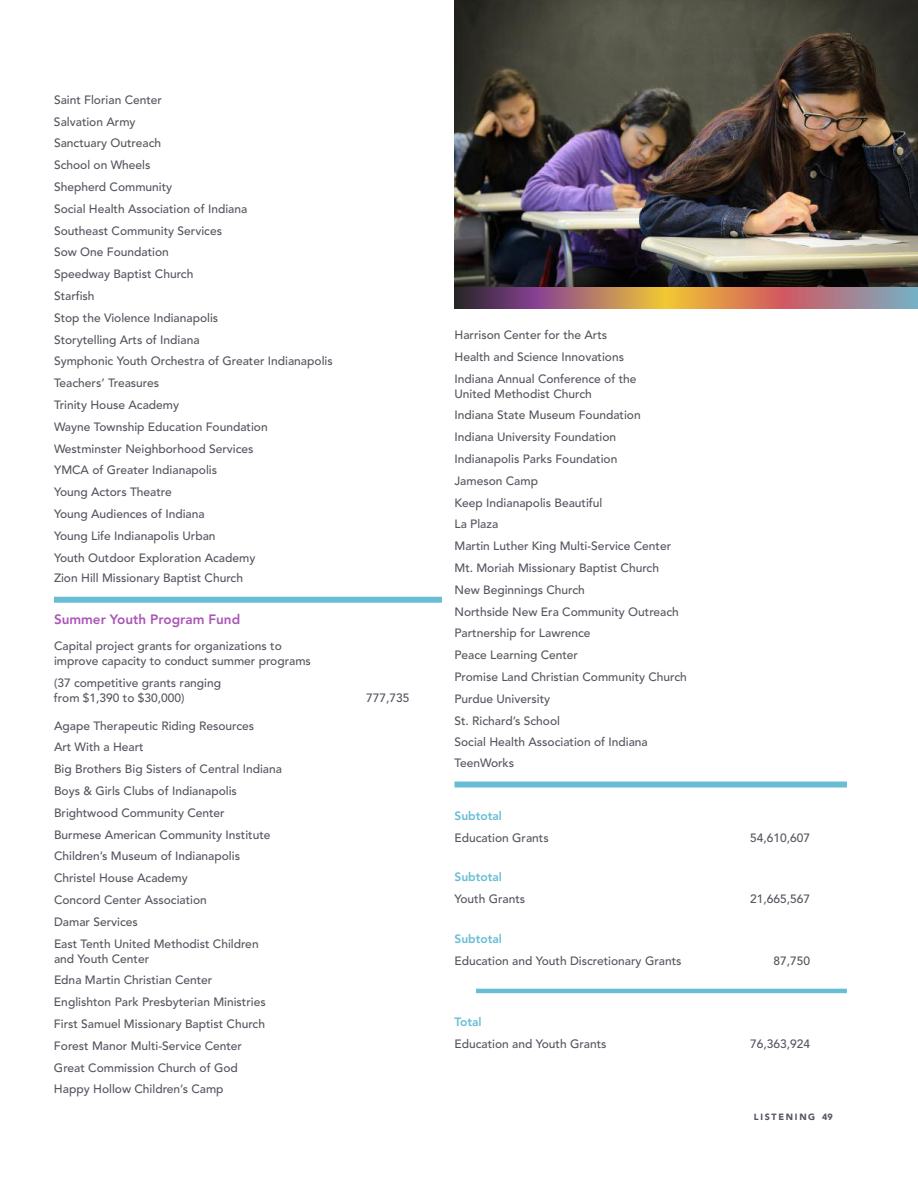
<style>
.page{position:relative;width:918px;height:1188px;background:#fff}
.page>*{position:absolute;margin:0;border:0;box-sizing:border-box;transform-origin:0 0}
.t1{font:800 13.5px "Avenir";color:#aa56b6}
.t2{font:500 12px/21.8px "Avenir";color:#54565f}
.t3{font:800 12px "Avenir";color:#68bdd4}
.t4{font:900 9px "Avenir";letter-spacing:.2em;color:#54565f}
</style>
<div class="page">
<div style="left:54px;top:597px;width:388px;height:6px;background:#68bdd4"></div>
<div style="left:454px;top:781px;width:393px;height:6px;background:#68bdd4"></div>
<hr style="left:476px;top:989px;width:371px;height:4px;background:#68bdd4">
<img style="left:454px;top:0;width:464px;height:287px">
<svg style="left:454px;top:287px;width:464px;height:22px;background:#ab7869"></svg>
<p class="t2" style="left:54px;top:88px;width:280px">Saint Florian Center<br>Salvation Army<br>Sanctuary Outreach<br>School on Wheels<br>Shepherd Community<br>Social Health Association of Indiana<br>Southeast Community Services<br>Sow One Foundation<br>Speedway Baptist Church<br>Starfish<br>Stop the Violence Indianapolis<br>Storytelling Arts of Indiana<br>Symphonic Youth Orchestra of Greater Indianapolis<br>Teachers’ Treasures<br>Trinity House Academy<br>Wayne Township Education Foundation<br>Westminster Neighborhood Services<br>YMCA of Greater Indianapolis<br>Young Actors Theatre<br>Young Audiences of Indiana<br>Young Life Indianapolis Urban<br>Youth Outdoor Exploration Academy</p>
<p class="t2" style="left:54px;top:567px;width:191px">Zion Hill Missionary Baptist Church</p>
<p class="t1" style="left:54px;top:609px;width:188px">Summer Youth Program Fund</p>
<p class="t2" style="left:54px;top:638px;width:258px;line-height:15px">Capital project grants for organizations to improve capacity to conduct summer programs</p>
<p class="t2" style="left:54px;top:674px;width:169px;line-height:15px">(37 competitive grants ranging from $1,390 to $30,000)</p>
<p class="t2" style="left:54px;top:714px;width:230px">Agape Therapeutic Riding Resources<br>Art With a Heart<br>Big Brothers Big Sisters of Central Indiana<br>Boys &amp; Girls Clubs of Indianapolis<br>Brightwood Community Center<br>Burmese American Community Institute<br>Children’s Museum of Indianapolis<br>Christel House Academy<br>Concord Center Association<br>Damar Services<br>East Tenth United Methodist Children</p>
<p class="t2" style="left:54px;top:947px;width:213px">and Youth Center<br>Edna Martin Christian Center<br>Englishton Park Presbyterian Ministries<br>First Samuel Missionary Baptist Church<br>Forest Manor Multi-Service Center<br>Great Commission Church of God<br>Happy Hollow Children’s Camp</p>
<p class="t2" style="left:366px;top:686px;width:45px">777,735</p>
<p class="t2" style="left:454px;top:323px;width:184px">Harrison Center for the Arts<br>Health and Science Innovations<br>Indiana Annual Conference of the</p>
<p class="t2" style="left:454px;top:382px;width:234px">United Methodist Church<br>Indiana State Museum Foundation<br>Indiana University Foundation<br>Indianapolis Parks Foundation<br>Jameson Camp<br>Keep Indianapolis Beautiful<br>La Plaza<br>Martin Luther King Multi-Service Center<br>Mt. Moriah Missionary Baptist Church<br>New Beginnings Church<br>Northside New Era Community Outreach<br>Partnership for Lawrence<br>Peace Learning Center<br>Promise Land Christian Community Church<br>Purdue University<br>St. Richard’s School<br>Social Health Association of Indiana</p>
<p class="t2" style="left:454px;top:751px;width:61px">TeenWorks</p>
<p class="t3" style="left:454px;top:807px;width:49px">Subtotal</p>
<p class="t2" style="left:454px;top:826px;width:96px">Education Grants</p>
<p class="t2" style="left:750px;top:826px;width:62px">54,610,607</p>
<p class="t3" style="left:454px;top:868px;width:49px">Subtotal</p>
<p class="t2" style="left:454px;top:888px;width:72px">Youth Grants</p>
<p class="t2" style="left:750px;top:888px;width:62px">21,665,567</p>
<p class="t3" style="left:454px;top:929px;width:49px">Subtotal</p>
<p class="t2" style="left:454px;top:949px;width:228px">Education and Youth Discretionary Grants</p>
<p class="t2" style="left:773px;top:949px;width:38px">87,750</p>
<p class="t3" style="left:454px;top:1012px;width:29px">Total</p>
<p class="t2" style="left:454px;top:1032px;width:154px">Education and Youth Grants</p>
<p class="t2" style="left:750px;top:1032px;width:62px">76,363,924</p>
<p class="t4" style="left:754px;top:1109px;width:81px">LISTENING 49</p>
</div>
